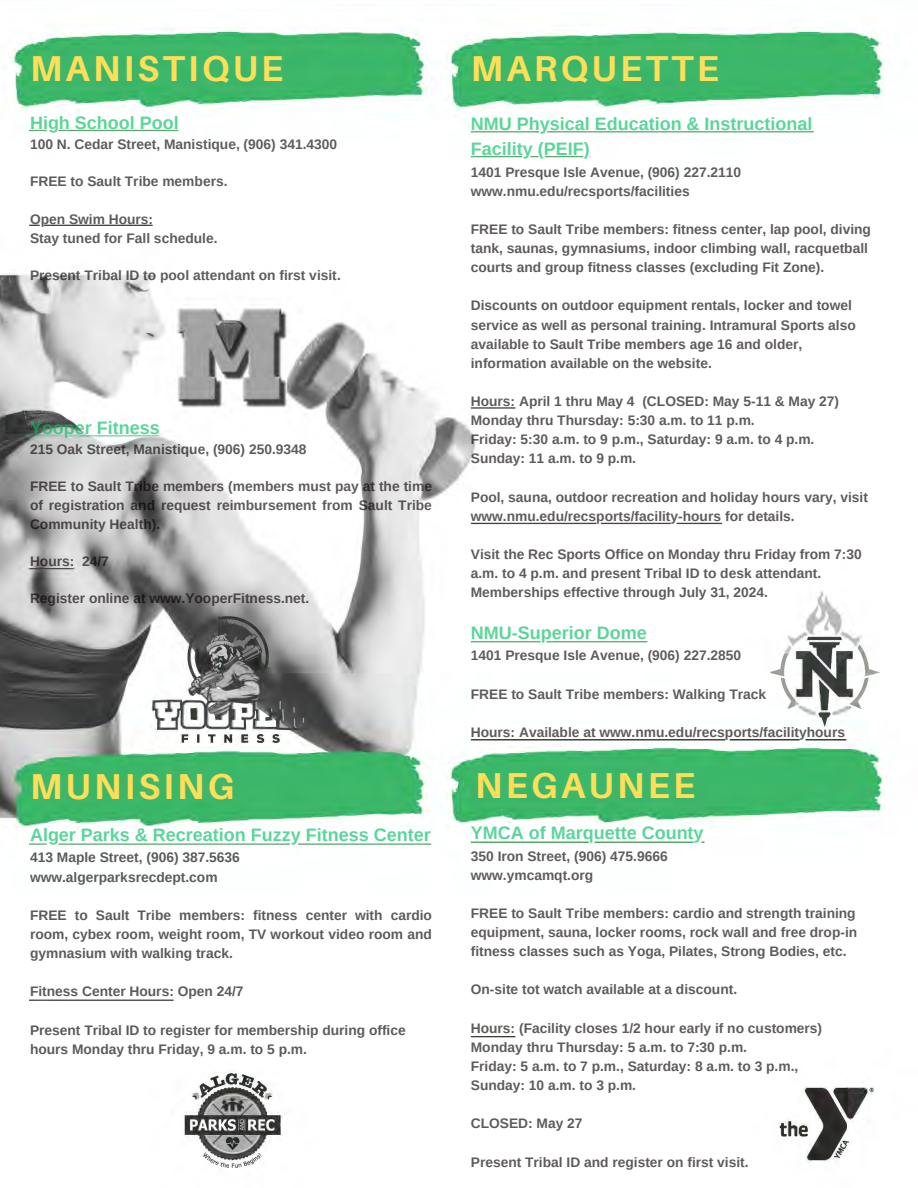
<style>
.page{position:relative;width:918px;height:1188px;background:#fff}
.page>*{position:absolute;margin:0;border:0;box-sizing:border-box;transform-origin:0 0}
.t1{font:700 36px "Aileron";letter-spacing:.09em;color:#ffde59}
.t2{font:700 18px/24.8px "Arimo";color:#00bf63}
.t3{font:700 13.8px/19.2px "Arimo";color:#090000}
.t4{font:700 13.8px/19.2px "Arimo";color:#000}
.s1{color:#000}
</style>
<div class="page">
<img style="left:0;top:28px;width:891px;height:1140px">
<p class="t1" style="left:30px;top:46px;width:255px">MANISTIQUE</p>
<p class="t1" style="left:471px;top:46px;width:250px">MARQUETTE</p>
<h2 class="t2" style="left:30px;top:111px;width:150px">High School Pool</h2>
<p class="t3" style="left:30px;top:135px;width:309px"><span class="s1">100</span> N. Cedar Street, Manistique, (906) 341.4300</p>
<p class="t3" style="left:30px;top:172px;width:199px">FREE to Sault Tribe members.</p>
<p class="t3" style="left:30px;top:210px;width:189px;line-height:18.8px">Open Swim Hours:<br>Stay tuned for Fall schedule.</p>
<p class="t3" style="left:30px;top:266px;width:312px">Present Tribal ID to pool attendant on first visit<span class="s1">.</span></p>
<h2 class="t2" style="left:30px;top:415px;width:131px">Yooper Fitness</h2>
<p class="t3" style="left:30px;top:439px;width:278px">215 Oak Street, Manistique, (906) 250.9348</p>
<p class="t3" style="left:30px;top:477px;width:404px;line-height:18.8px;text-align:justify">FREE to Sault Tribe members (members must pay at the time of registration and request reimbursement from Sault Tribe Community Health).</p>
<p class="t3" style="left:30px;top:552px;width:80px">Hours: 24/7</p>
<p class="t3" style="left:30px;top:589px;width:281px">Register online at www.YooperFitness.net.</p>
<h2 class="t2" style="left:471px;top:112px;width:343px">NMU Physical Education &amp; Instructional<br>Facility (PEIF)</h2>
<p class="t3" style="left:471px;top:162px;width:272px">1401 Presque Isle Avenue, (906) 227.2110 www.nmu.edu/recsports/facilities</p>
<p class="t3" style="left:471px;top:220px;width:402px">FREE to Sault Tribe members: fitness center, lap pool, diving tank, saunas, gymnasiums, indoor climbing wall, racquetball courts and group fitness classes (excluding Fit Zone).</p>
<p class="t3" style="left:471px;top:296px;width:387px">Discounts on outdoor equipment rentals, locker and towel service as well as personal training. Intramural Sports also available to Sault Tribe members age 16 and older, information available on the website.</p>
<p class="t3" style="left:471px;top:392px;width:370px">Hours: April 1 thru May 4 (CLOSED: May 5-11 &amp; May 27)<br>Monday thru Thursday: 5:30 a.m. to 11 p.m.<br>Friday: 5:30 a.m. to 9 p.m., Saturday: 9 a.m. to 4 p.m.<br>Sunday: 11 a.m. to 9 p.m.</p>
<p class="t3" style="left:471px;top:487px;width:399px">Pool, sauna, outdoor recreation and holiday hours vary, visit www.nmu.edu/recsports/facility-hours for details.</p>
<p class="t3" style="left:471px;top:545px;width:393px">Visit the Rec Sports Office on Monday thru Friday from 7:30 a.m. to 4 p.m. and present Tribal ID to desk attendant.<br>Memberships effective through July 31, 2024.</p>
<h2 class="t2" style="left:471px;top:620px;width:177px">NMU-Superior Dome</h2>
<p class="t3" style="left:471px;top:646px;width:272px">1401 Presque Isle Avenue, (906) 227.2850</p>
<p class="t3" style="left:471px;top:684px;width:297px">FREE to Sault Tribe members: Walking Track</p>
<p class="t3" style="left:471px;top:722px;width:376px">Hours: Available at www.nmu.edu/recsports/facilityhours</p>
<p class="t1" style="left:30px;top:764px;width:206px">MUNISING</p>
<p class="t1" style="left:475px;top:763px;width:222px">NEGAUNEE</p>
<h2 class="t2" style="left:30px;top:822px;width:402px">Alger Parks &amp; Recreation Fuzzy Fitness Center</h2>
<p class="t4" style="left:30px;top:848px;width:211px">413 Maple Street, (906) 387.5636 www.algerparksrecdept.com</p>
<p class="t4" style="left:30px;top:905px;width:403px;text-align:justify">FREE to Sault Tribe members: fitness center with cardio room, cybex room, weight room, TV workout video room and gymnasium with walking track.</p>
<p class="t4" style="left:30px;top:982px;width:215px">Fitness Center Hours: Open 24/7</p>
<p class="t4" style="left:30px;top:1020px;width:377px">Present Tribal ID to register for membership during office hours Monday thru Friday, 9 a.m. to 5 p.m.</p>
<h2 class="t2" style="left:471px;top:821px;width:234px">YMCA of Marquette County</h2>
<p class="t3" style="left:471px;top:846px;width:198px">350 Iron Street, (906) 475.9666 www.ymcamqt.org</p>
<p class="t3" style="left:471px;top:904px;width:388px;text-align:justify">FREE to Sault Tribe members: cardio and strength training equipment, sauna, locker rooms, rock wall and free drop-in fitness classes such as Yoga, Pilates, Strong Bodies, etc.</p>
<p class="t3" style="left:471px;top:980px;width:268px">On-site tot watch available at a discount.</p>
<p class="t3" style="left:471px;top:1018px;width:353px">Hours: (Facility closes 1/2 hour early if no customers)<br>Monday thru Thursday: 5 a.m. to 7:30 p.m.<br>Friday: 5 a.m. to 7 p.m., Saturday: 8 a.m. to 3 p.m., Sunday: 10 a.m. to 3 p.m.</p>
<p class="t3" style="left:471px;top:1114px;width:113px">CLOSED: May 27</p>
<p class="t3" style="left:471px;top:1152px;width:279px">Present Tribal ID and register on first visit.</p>
</div>
